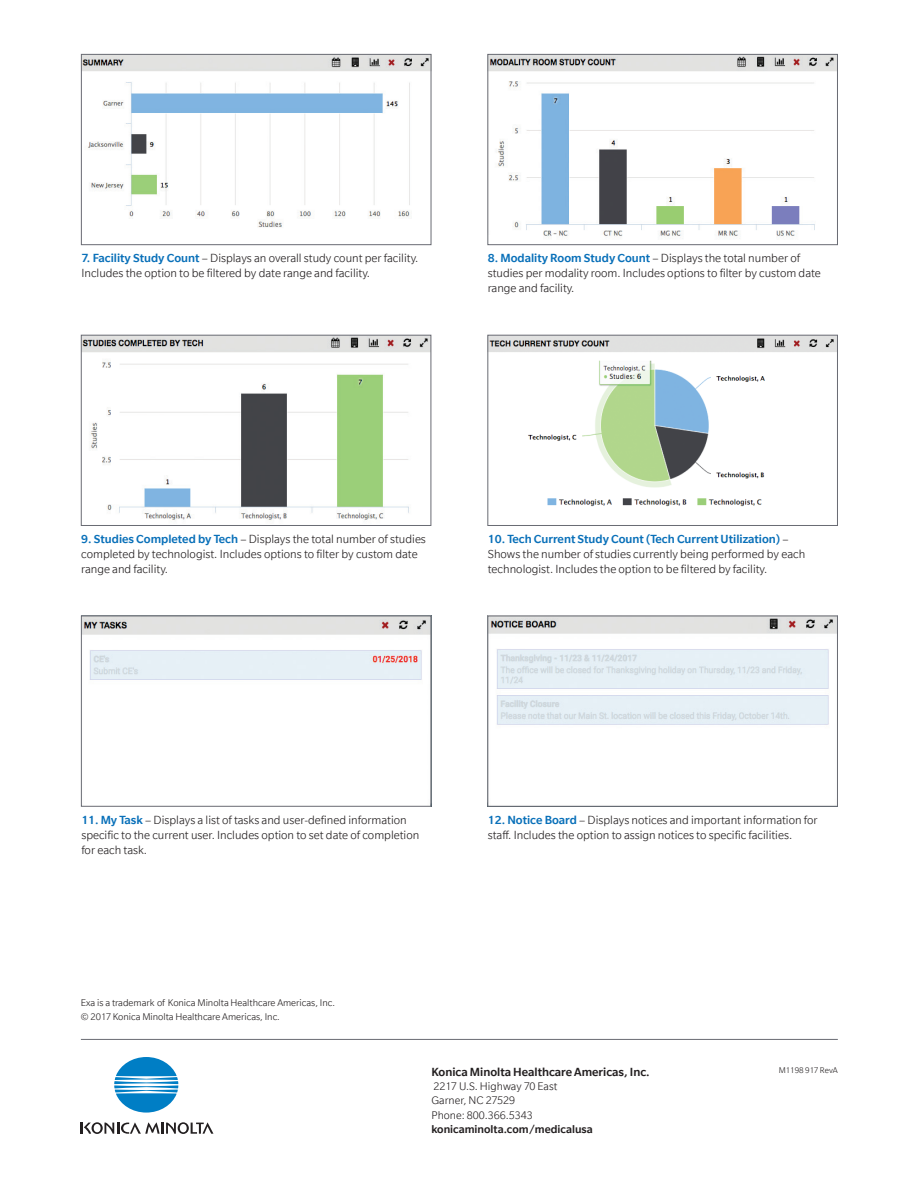
<style>
.page{position:relative;width:918px;height:1188px;background:#fff}
.page>*{position:absolute;margin:0;border:0;box-sizing:border-box;transform-origin:0 0}
.t1{font:300 12.75px/15px "Slate";color:#231f20}
.t2{font:500 12.75px "Slate";color:#231f20}
.t3{font:300 12px/14.2px "Slate";color:#231f20}
.t4{font:500 12px "Slate";color:#231f20}
.t5{font:300 10.5px/14.2px "Slate";color:#231f20}
.t6{font:300 9px "Slate";color:#231f20}
.s1{font-weight:500;color:#0970b9}
</style>
<div class="page">
<img style="left:489px;top:56px;width:347px;height:182px">
<div style="left:487px;top:54px;width:351px;height:191px;border:1px solid #696b73"></div>
<img style="left:83px;top:337px;width:346px;height:184px">
<div style="left:81px;top:335px;width:350px;height:191px;border:1px solid #696b73"></div>
<img style="left:489px;top:618px;width:347px;height:107px">
<div style="left:487px;top:616px;width:351px;height:191px;border:1px solid #696b73"></div>
<img style="left:489px;top:337px;width:347px;height:170px">
<div style="left:487px;top:335px;width:351px;height:191px;border:1px solid #696b73"></div>
<img style="left:83px;top:618px;width:346px;height:62px">
<div style="left:81px;top:616px;width:350px;height:191px;border:1px solid #696b73"></div>
<img style="left:83px;top:56px;width:346px;height:172px">
<div style="left:81px;top:54px;width:350px;height:191px;border:1px solid #696b73"></div>
<hr style="left:81px;top:1039px;width:757px;height:1px;background:#696b73">
<svg style="left:114px;top:1057px;width:64px;height:56px"></svg>
<svg style="left:81px;top:1122px;width:132px;height:12px"></svg>
<p class="t1" style="left:81px;top:251px;width:338px"><span class="s1">7. Facility Study Count</span> – Displays an overall study count per facility.<br>Includes the option to be filtered by date range and facility.</p>
<p class="t1" style="left:488px;top:251px;width:335px"><span class="s1">8. Modality Room Study Count</span> – Displays the total number of studies per modality room. Includes options to filter by custom date range and facility.</p>
<p class="t1" style="left:81px;top:531px;width:346px"><span class="s1">9. Studies Completed by Tech</span> – Displays the total number of studies completed by technologist. Includes options to filter by custom date range and facility.</p>
<p class="t1" style="left:488px;top:531px;width:319px"><span class="s1">10. Tech Current Study Count (Tech Current Utilization)</span> –<br>Shows the number of studies currently being performed by each technologist. Includes the option to be filtered by facility.</p>
<p class="t1" style="left:81px;top:812px;width:339px"><span class="s1">11. My Task</span> – Displays a list of tasks and user-defined information specific to the current user. Includes option to set date of completion for each task.</p>
<p class="t5" style="left:81px;top:996px;width:256px">Exa is a trademark of Konica Minolta Healthcare Americas, Inc. © 2017 Konica Minolta Healthcare Americas, Inc.</p>
<p class="t1" style="left:488px;top:812px;width:331px"><span class="s1">12. Notice Board</span> – Displays notices and important information for staff. Includes the option to assign notices to specific facilities.</p>
<p class="t2" style="left:431px;top:1065px;width:220px">Konica Minolta Healthcare Americas, Inc.</p>
<p class="t3" style="left:431px;top:1079px;width:127px">2217 U.S. Highway 70 East<br>Garner, NC 27529<br>Phone: 800.366.5343</p>
<p class="t4" style="left:431px;top:1123px;width:163px">konicaminolta.com/medicalusa</p>
<p class="t6" style="left:779px;top:1066px;width:60px">M1198 917 RevA</p>
</div>
